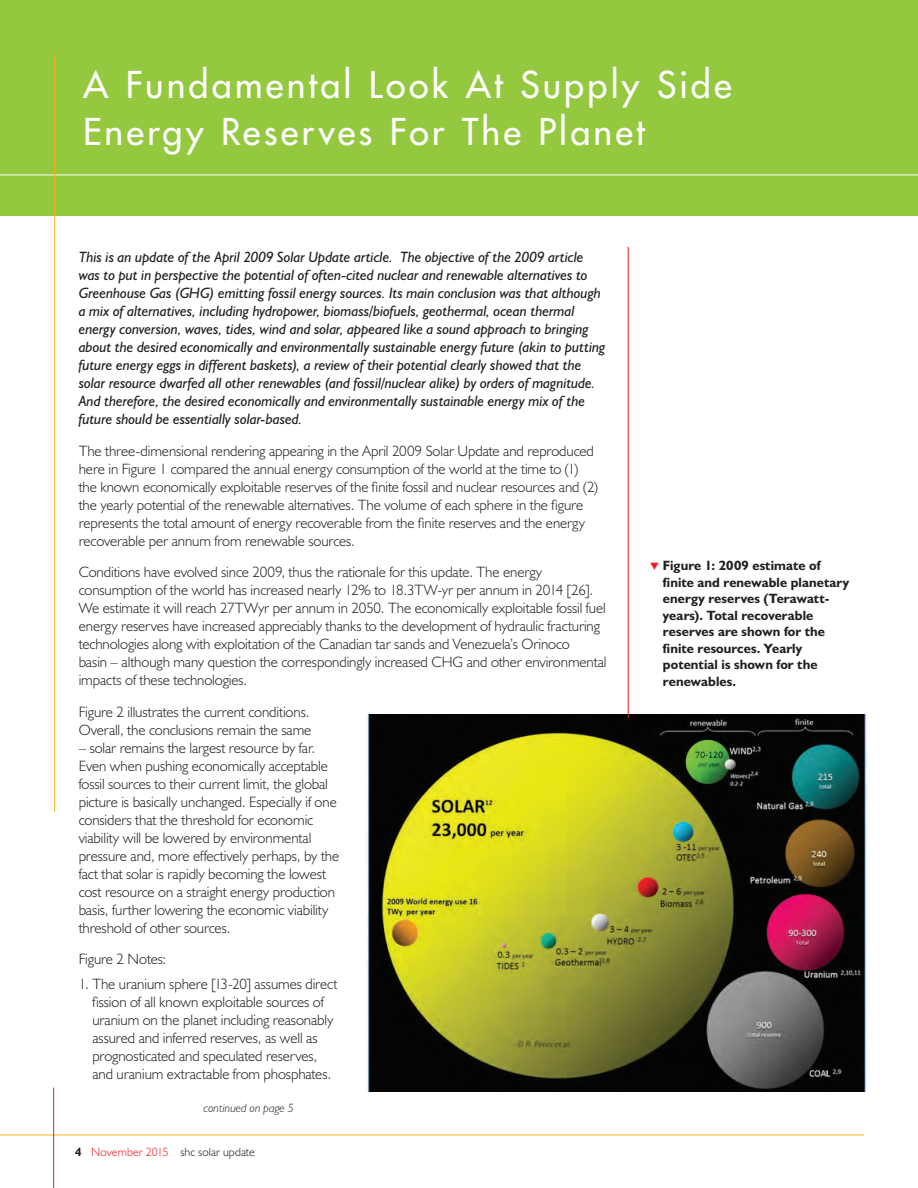
<style>
.page{position:relative;width:918px;height:1188px;background:#fff}
.page>*{position:absolute;margin:0;border:0;box-sizing:border-box;transform-origin:0 0}
.t1{font:36px/46.5px "Futura";letter-spacing:.085em;color:#fff}
.t2{font:300 15px/18px "Humanist 521 BT";letter-spacing:-.005em;color:#231f20}
.t3{font:italic 15px/18px "Humanist 521 BT";letter-spacing:-.005em;color:#231f20}
.t4{font:700 13.5px/16.5px "Humanist 521 BT";letter-spacing:.005em;color:#231f20}
.t5{font:300 12px "Humanist 521 BT";letter-spacing:.005em;color:#231f20}
.t6{font:italic 300 12px "Humanist 521 BT";letter-spacing:.005em;color:#231f20}
.s1{font-weight:700}
.s2{color:#ee1d23}
</style>
<div class="page">
<hr style="left:0;top:1135px;width:864px;height:1px;background:#fbb616">
<hr style="left:53px;top:1088px;width:1px;height:100px;background:#ee1d23">
<img style="left:366px;top:715px;width:502px;height:376px">
<div style="left:0;top:0;width:918px;height:216px;background:#93c83f"></div>
<hr style="left:0;top:175px;width:918px;height:1px;background:#fff">
<hr style="left:54px;top:55px;width:1px;height:757px;background:#fbb616">
<hr style="left:628px;top:247px;width:1px;height:471px;background:#ee1d23">
<h1 class="t1" style="left:83px;top:62px;width:650px">A Fundamental Look At Supply Side<br>Energy Reserves For The Planet</h1>
<p class="t3" style="left:79px;top:248px;width:528px">This is an update of the April 2009 Solar Update article. The objective of the 2009 article was to put in perspective the potential of often-cited nuclear and renewable alternatives to Greenhouse Gas (GHG) emitting fossil energy sources. Its main conclusion was that although a mix of alternatives, including hydropower, biomass/biofuels, geothermal, ocean thermal energy conversion, waves, tides, wind and solar, appeared like a sound approach to bringing about the desired economically and environmentally sustainable energy future (akin to putting future energy eggs in different baskets), a review of their potential clearly showed that the solar resource dwarfed all other renewables (and fossil/nuclear alike) by orders of magnitude.<br>And therefore, the desired economically and environmentally sustainable energy mix of the future should be essentially solar-based.</p>
<p class="t2" style="left:79px;top:441px;width:521px">The three-dimensional rendering appearing in the April 2009 Solar Update and reproduced here in Figure 1 compared the annual energy consumption of the world at the time to (1) the known economically exploitable reserves of the finite fossil and nuclear resources and (2) the yearly potential of the renewable alternatives. The volume of each sphere in the figure represents the total amount of energy recoverable from the finite reserves and the energy recoverable per annum from renewable sources.</p>
<p class="t2" style="left:79px;top:563px;width:529px">Conditions have evolved since 2009, thus the rationale for this update. The energy consumption of the world has increased nearly 12% to 18.3TW-yr per annum in 2014 [26].<br>We estimate it will reach 27TWyr per annum in 2050. The economically exploitable fossil fuel energy reserves have increased appreciably thanks to the development of hydraulic fracturing technologies along with exploitation of the Canadian tar sands and Venezuela’s Orinoco<br>basin – although many question the correspondingly increased CHG and other environmental impacts of these technologies.</p>
<p class="t2" style="left:79px;top:702px;width:234px">Figure 2 illustrates the current conditions.<br>Overall, the conclusions remain the same</p>
<p class="t2" style="left:79px;top:738px;width:262px">– solar remains the largest resource by far.<br>Even when pushing economically acceptable fossil sources to their current limit, the global picture is basically unchanged. Especially if one considers that the threshold for economic viability will be lowered by environmental pressure and, more effectively perhaps, by the fact that solar is rapidly becoming the lowest cost resource on a straight energy production basis, further lowering the economic viability threshold of other sources.</p>
<p class="t2" style="left:79px;top:950px;width:89px">Figure 2 Notes:</p>
<p class="t2" style="left:92px;top:974px;width:247px;text-indent:-14px">1. The uranium sphere [13-20] assumes direct fission of all known exploitable sources of uranium on the planet including reasonably assured and inferred reserves, as well as prognosticated and speculated reserves, and uranium extractable from phosphates.</p>
<p class="t6" style="left:204px;top:1100px;width:92px">continued on page 5</p>
<p class="t5" style="left:75px;top:1144px;width:181px"><span class="s1">4</span> <span class="s2">November 2015</span> shc solar update</p>
<p class="t4" style="left:663px;top:557px;width:188px">Figure 1: 2009 estimate of finite and renewable planetary energy reserves (Terawatt&shy;years). Total recoverable reserves are shown for the finite resources. Yearly potential is shown for the renewables.</p>
</div>
